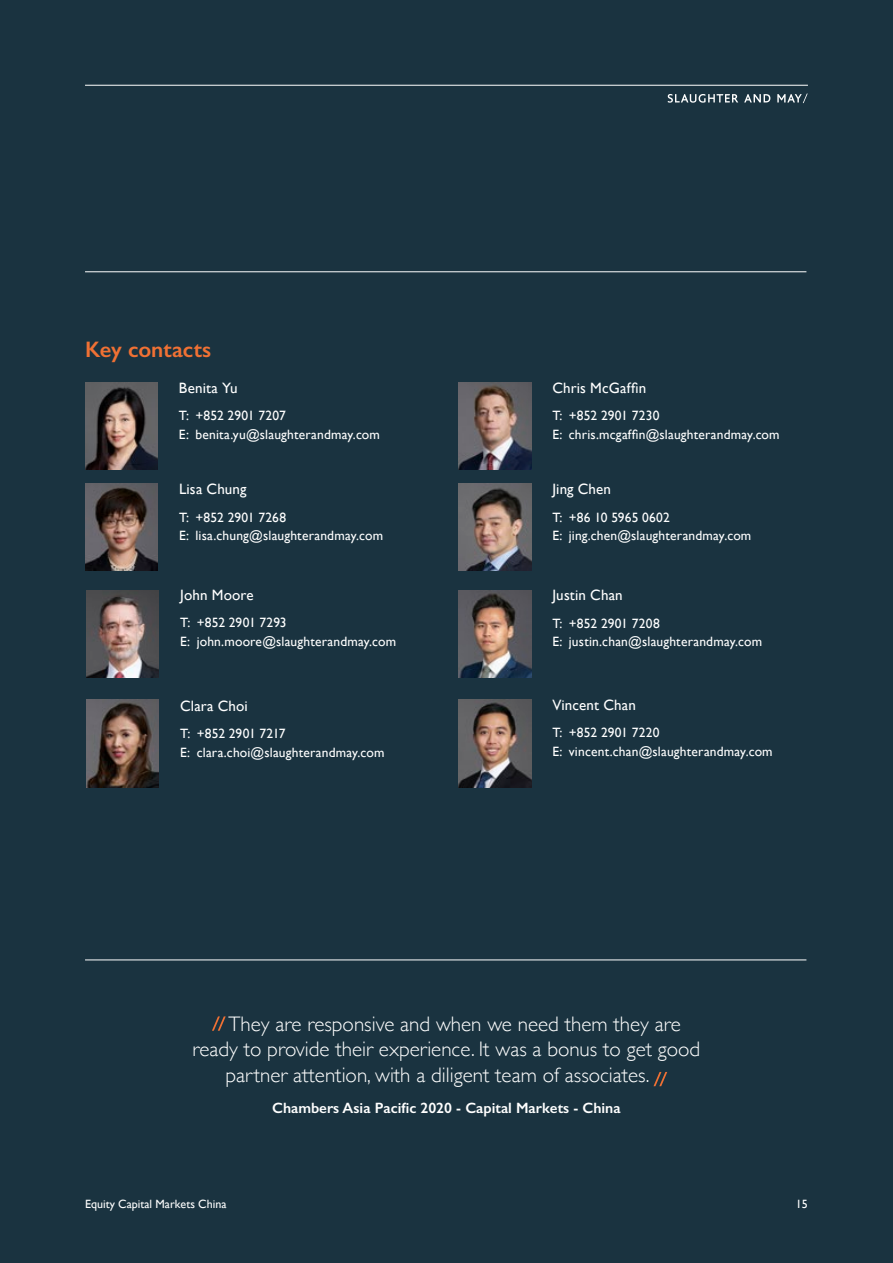
<style>
.page{position:relative;width:893px;height:1263px;background:#1a3340}
.page>*{position:absolute;margin:0;border:0;box-sizing:border-box;transform-origin:0 0}
.t1{font:600 22.5px "Gill Sans";color:#f07134}
.t2{font:300 21px "Gill Sans";color:#fff}
.t3{font:15px "Gill Sans";letter-spacing:.01em;color:#fff}
.t4{font:600 15px "Gill Sans";color:#fff}
.t5{font:13.5px/18.8px "Gill Sans";letter-spacing:.015em;color:#fff}
.t6{font:12px "Gill Sans";color:#fff}
</style>
<div class="page">
<svg style="left:212px;top:1016px;width:14px;height:15px"></svg>
<svg style="left:653px;top:1072px;width:14px;height:14px"></svg>
<hr style="left:85px;top:959px;width:721px;height:1px;background:#fff">
<img style="left:85px;top:382px;width:73px;height:88px">
<img style="left:458px;top:382px;width:73px;height:88px">
<hr style="left:85px;top:271px;width:721px;height:1px;background:#fff">
<hr style="left:85px;top:85px;width:723px;height:1px;background:#fff">
<svg style="left:668px;top:94px;width:70px;height:9px"></svg>
<svg style="left:744px;top:94px;width:26px;height:8px"></svg>
<svg style="left:777px;top:94px;width:31px;height:9px"></svg>
<img style="left:86px;top:590px;width:73px;height:87px">
<img style="left:85px;top:484px;width:73px;height:87px">
<img style="left:86px;top:700px;width:73px;height:87px">
<img style="left:458px;top:484px;width:73px;height:87px">
<img style="left:458px;top:700px;width:73px;height:87px">
<img style="left:458px;top:590px;width:73px;height:87px">
<h1 class="t1" style="left:85px;top:335px;width:128px">Key contacts</h1>
<p class="t3" style="left:179px;top:379px;width:60px">Benita Yu</p>
<p class="t5" style="left:179px;top:406px;width:203px">T: +852 2901 7207<br>E: benita.yu@slaughterandmay.com</p>
<p class="t3" style="left:179px;top:480px;width:69px">Lisa Chung</p>
<p class="t5" style="left:179px;top:508px;width:206px">T: +852 2901 7268<br>E: lisa.chung@slaughterandmay.com</p>
<p class="t3" style="left:180px;top:586px;width:75px">John Moore</p>
<p class="t5" style="left:180px;top:613px;width:218px">T: +852 2901 7293<br>E: john.moore@slaughterandmay.com</p>
<p class="t3" style="left:180px;top:697px;width:69px">Clara Choi</p>
<p class="t5" style="left:180px;top:724px;width:206px">T: +852 2901 7217<br>E: clara.choi@slaughterandmay.com</p>
<p class="t3" style="left:552px;top:379px;width:95px">Chris McGaffin</p>
<p class="t5" style="left:552px;top:406px;width:229px">T: +852 2901 7230<br>E: chris.mcgaffin@slaughterandmay.com</p>
<p class="t3" style="left:552px;top:480px;width:60px">Jing Chen</p>
<p class="t5" style="left:552px;top:508px;width:200px">T: +86 10 5965 0602<br>E: jing.chen@slaughterandmay.com</p>
<p class="t3" style="left:552px;top:586px;width:72px">Justin Chan</p>
<p class="t5" style="left:552px;top:613px;width:211px">T: +852 2901 7208<br>E: justin.chan@slaughterandmay.com</p>
<p class="t3" style="left:552px;top:696px;width:85px">Vincent Chan</p>
<p class="t5" style="left:552px;top:723px;width:222px">T: +852 2901 7220<br>E: vincent.chan@slaughterandmay.com</p>
<h2 class="t2" style="left:229px;top:1007px;width:454px">They are responsive and when we need them they are</h2>
<h2 class="t2" style="left:192px;top:1033px;width:509px">ready to provide their experience. It was a bonus to get good</h2>
<h2 class="t2" style="left:225px;top:1058px;width:425px">partner attention, with a diligent team of associates.</h2>
<p class="t4" style="left:272px;top:1098px;width:350px">Chambers Asia Pacific 2020 - Capital Markets - China</p>
<p class="t6" style="left:85px;top:1196px;width:143px">Equity Capital Markets China</p>
<p class="t6" style="left:796px;top:1196px;width:13px">15</p>
</div>
